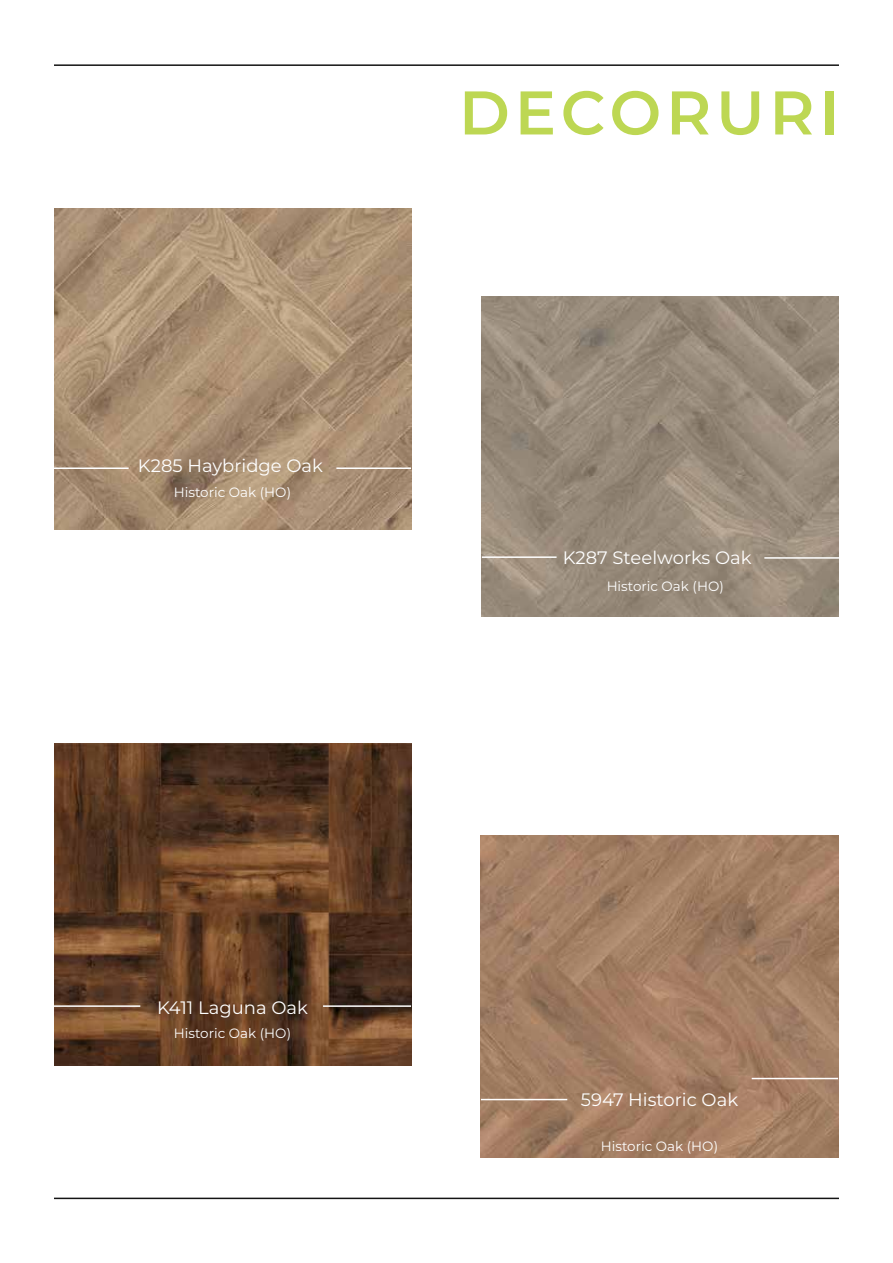
<style>
.page{position:relative;width:893px;height:1263px;background:#fff}
.page>*{position:absolute;margin:0;border:0;box-sizing:border-box;transform-origin:0 0}
.t1{font:600 61.5px "Montserrat";letter-spacing:.08em;color:#bdd753}
.t2{font:18px "Montserrat";color:#fff}
.t3{font:13.5px "Montserrat";color:#fff}
</style>
<div class="page">
<hr style="left:54px;top:64px;width:785px;height:2px;background:#141414">
<hr style="left:54px;top:1197px;width:785px;height:2px;background:#141414">
<img style="left:482px;top:296px;width:357px;height:320px">
<img style="left:54px;top:208px;width:357px;height:321px">
<img style="left:54px;top:744px;width:357px;height:321px">
<img style="left:481px;top:836px;width:357px;height:321px">
<hr style="left:336px;top:467px;width:75px;height:2px;background:#fff">
<hr style="left:54px;top:467px;width:75px;height:2px;background:#fff">
<hr style="left:482px;top:556px;width:75px;height:2px;background:#fff">
<hr style="left:764px;top:557px;width:75px;height:2px;background:#fff">
<hr style="left:54px;top:1005px;width:86px;height:2px;background:#fff">
<hr style="left:323px;top:1005px;width:88px;height:2px;background:#fff">
<hr style="left:481px;top:1099px;width:86px;height:1px;background:#fff">
<hr style="left:752px;top:1078px;width:86px;height:1px;background:#fff">
<p class="t2" style="left:138px;top:453px;width:187px">K285 Haybridge Oak</p>
<p class="t3" style="left:174px;top:482px;width:119px">Historic Oak (HO)</p>
<h1 class="t1" style="left:459px;top:69px;width:381px">DECORURI</h1>
<p class="t2" style="left:563px;top:546px;width:190px">K287 Steelworks Oak</p>
<p class="t3" style="left:607px;top:577px;width:119px">Historic Oak (HO)</p>
<p class="t2" style="left:157px;top:995px;width:152px">K411 Laguna Oak</p>
<p class="t3" style="left:174px;top:1023px;width:119px">Historic Oak (HO)</p>
<p class="t2" style="left:581px;top:1087px;width:159px">5947 Historic Oak</p>
<p class="t3" style="left:601px;top:1137px;width:119px">Historic Oak (HO)</p>
</div>
